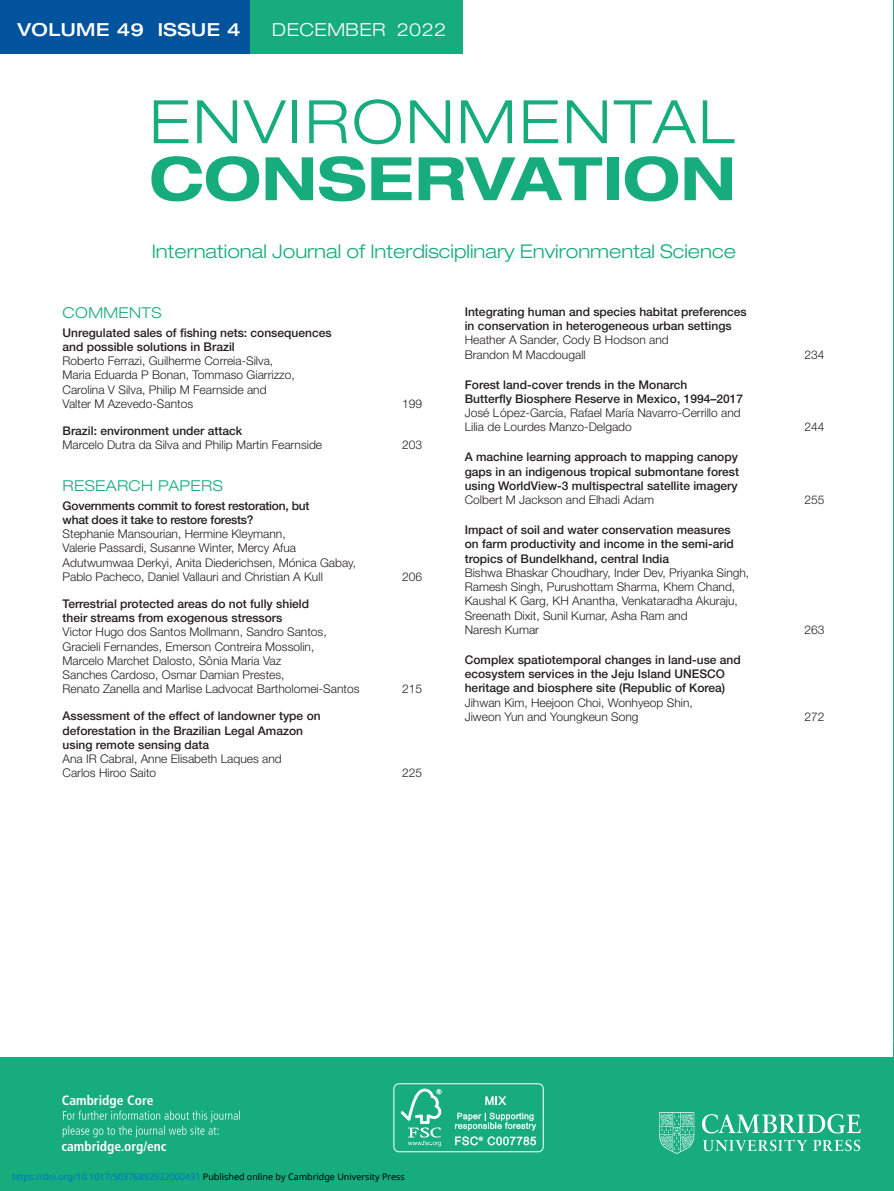
<style>
.page{position:relative;width:894px;height:1191px;background:#fff}
.page>*{position:absolute;margin:0;border:0;box-sizing:border-box;transform-origin:0 0}
.t1{font:300 expanded 60px "Helvetica Neue LT Std";letter-spacing:.05em;color:#16ac7c}
.t2{font:700 expanded 60px "Helvetica Neue LT Std";letter-spacing:.01em;color:#16ac7c}
.t3{font:300 expanded 18.9px "Helvetica Neue LT Std";color:#16ac7c}
.t4{font:500 expanded 18px "Helvetica Neue LT Std";letter-spacing:.025em;color:#fff}
.t5{font:300 expanded 18px "Helvetica Neue LT Std";letter-spacing:.025em;color:#fff}
.t6{font:300 expanded 15px "Helvetica Neue LT Std";color:#16ac7c}
.t7{font:700 condensed 13.5px "Frutiger LT Std";color:#fff}
.t8{font:300 12px/14.2px "Helvetica Neue LT Std";color:#231f20}
.t9{font:500 12px/14.2px "Helvetica Neue LT Std";color:#231f20}
.t10{font:500 12px/14.2px "Helvetica Neue LT Std";letter-spacing:-.02em;color:#231f20}
.t11{font:9px "Noto Sans";color:#0172cf}
.s1{color:#000}
</style>
<div class="page">
<div style="left:0;top:1057px;width:893px;height:134px;background:#16ac7c"></div>
<svg style="left:63px;top:1110px;width:177px;height:27px"></svg>
<hr style="left:893px;top:0;width:1px;height:1191px;background:#16ac7c">
<div style="left:0;top:0;width:249px;height:54px;background:#00539c"></div>
<div style="left:250px;top:0;width:212px;height:54px;background:#16ac7c"></div>
<img style="left:659px;top:1112px;width:201px;height:41px">
<svg style="left:393px;top:1083px;width:150px;height:69px"></svg>
<h3 class="t4" style="left:17px;top:18px;width:189px">VOLUME 49 ISSUE</h3>
<h3 class="t4" style="left:227px;top:18px;width:15px">4</h3>
<h3 class="t5" style="left:272px;top:19px;width:175px">DECEMBER 2022</h3>
<h1 class="t1" style="left:149px;top:86px;width:586px">ENVIRONMENTAL</h1>
<h1 class="t2" style="left:149px;top:141px;width:588px">CONSERVATION</h1>
<h2 class="t3" style="left:152px;top:240px;width:585px">International Journal of Interdisciplinary Environmental Science</h2>
<p class="t6" style="left:63px;top:304px;width:27px">Comment</p>
<p class="t6" style="left:151px;top:304px;width:12px">S</p>
<p class="t9" style="left:63px;top:325px;width:270px">Unregulated sales of fishing nets: consequences and possible solutions in Brazil</p>
<p class="t8" style="left:63px;top:354px;width:234px">Roberto Ferrazi, Guilherme Correia-Silva, Maria Eduarda P Bonan, Tommaso Giarrizzo, Carolina V Silva, Philip M Fearnside and Valter M Azevedo-Santos</p>
<p class="t8" style="left:402px;top:396px;width:22px">199</p>
<p class="t9" style="left:63px;top:423px;width:181px">Brazil: environment under attack</p>
<p class="t8" style="left:63px;top:438px;width:261px">Marcelo Dutra da Silva and Philip Martin Fearnside</p>
<p class="t8" style="left:402px;top:438px;width:22px">203</p>
<p class="t6" style="left:63px;top:477px;width:24px">Researc</p>
<p class="t6" style="left:141px;top:477px;width:40px">h Paper</p>
<p class="t6" style="left:213px;top:477px;width:12px">S</p>
<p class="t10" style="left:63px;top:498px;width:248px">Governments commit to forest restoration, but what does it take to restore forests?</p>
<p class="t8" style="left:63px;top:527px;width:295px">Stephanie Mansourian, Hermine Kleymann,<br>Valerie Passardi, Susanne Winter, Mercy Afua Adutwumwaa Derkyi, Anita Diederichsen, M ´onica Gabay, Pablo Pacheco, Daniel Vallauri and Christian A Kull</p>
<p class="t8" style="left:402px;top:569px;width:22px">206</p>
<p class="t9" style="left:63px;top:596px;width:248px">Terrestrial protected areas do not fully shield their streams from exogenous stressors</p>
<p class="t8" style="left:63px;top:625px;width:298px">Victor Hugo dos Santos Mollmann, Sandro Santos, Gracieli Fernandes, Emerson Contreira Mossolin,<br>Marcelo Marchet Dalosto, Sônia Maria Vaz<br>Sanches Cardoso, Osmar Damian Prestes,<br>Renato Zanella and Marlise Ladvocat Bartholomei-Santos</p>
<p class="t9" style="left:63px;top:709px;width:259px">Assessment of the effect of landowner type on deforestation in the Brazilian Legal Amazon using remote sensing data</p>
<p class="t8" style="left:63px;top:752px;width:220px">Ana IR Cabral, Anne Elisabeth Laques and<br>Carlos Hiroo Saito</p>
<p class="t8" style="left:402px;top:682px;width:22px">215</p>
<p class="t8" style="left:402px;top:766px;width:22px">225</p>
<p class="t9" style="left:464px;top:304px;width:283px">Integrating human and species habitat preferences in conservation in heterogeneous urban settings</p>
<p class="t8" style="left:464px;top:333px;width:205px">Heather A Sander, Cody B Hodson and<br>Brandon M Macdougall</p>
<p class="t9" style="left:464px;top:377px;width:280px">Forest land-cover trends in the Monarch<br>Butterfly Biosphere Reserve in Mexico, 1994–2017</p>
<p class="t8" style="left:464px;top:406px;width:277px">José L ´opez-García, Rafael María Navarro-Cerrillo and<br>Lilia de Lourdes Manzo-Delgado</p>
<p class="t8" style="left:804px;top:347px;width:22px">234</p>
<p class="t8" style="left:804px;top:420px;width:22px">244</p>
<p class="t9" style="left:464px;top:450px;width:276px;text-align:justify">A machine learning approach to mapping canopy gaps in an indigenous tropical submontane forest using WorldView-3 multispectral satellite imagery</p>
<p class="t8" style="left:464px;top:492px;width:191px">Colbert M Jackson and Elhadi Adam</p>
<p class="t8" style="left:804px;top:492px;width:22px">255</p>
<p class="t9" style="left:464px;top:523px;width:270px">Impact of soil and water conservation measures on farm productivity and income in the semi-arid tropics of Bundelkhand, central India</p>
<p class="t8" style="left:464px;top:565px;width:286px">Bishwa Bhaskar Choudhary, Inder Dev, Priyanka Singh, Ramesh Singh, Purushottam Sharma, Khem Chand, Kaushal K Garg, KH Anantha, Venkataradha Akuraju, Sreenath Dixit, Sunil Kumar, Asha Ram and<br>Naresh Kumar</p>
<p class="t8" style="left:804px;top:622px;width:22px">263</p>
<p class="t9" style="left:464px;top:652px;width:277px">Complex spatiotemporal changes in land-use and ecosystem services in the Jeju Island UNESCO heritage and biosphere site (Republic of Korea)</p>
<p class="t8" style="left:464px;top:695px;width:229px">Jihwan Kim, Heejoon Choi, Wonhyeop Shin,<br>Jiweon Yun and Youngkeun Song</p>
<p class="t8" style="left:804px;top:709px;width:22px">272</p>
<p class="t7" style="left:62px;top:1092px;width:93px">Cambridge Core</p>
<p class="t7" style="left:61px;top:1138px;width:107px">cambridge.org/enc</p>
<p class="t11" style="left:12px;top:1171px;width:394px">https://doi.org/10.1017/S0376892922000431 <span class="s1">Published online by Cambridge University Press</span></p>
</div>
